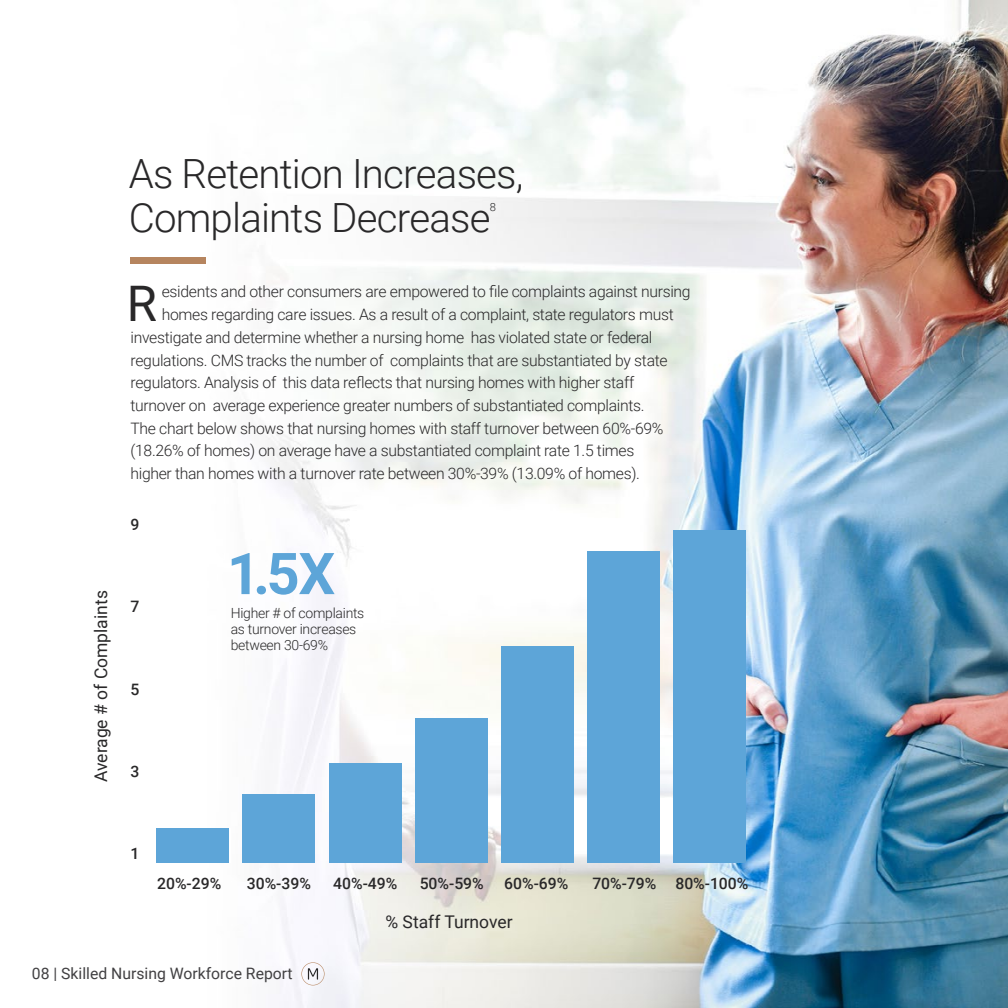
<style>
.page{position:relative;width:1008px;height:1008px;background:#fff}
.page>*{position:absolute;margin:0;border:0;box-sizing:border-box;transform-origin:0 0}
.t1{font:700 57.75px "Roboto";color:#5da5d8}
.t2{font:49px "Roboto";color:#292829}
.t3{font:300 40.25px/43.8px "Roboto";letter-spacing:-.02em;color:#292829}
.t4{font:17.5px "Roboto";color:#292829}
.t5{font:300 15.75px "Roboto";letter-spacing:-.02em;color:#292829}
.t6{font:500 15.75px "Roboto";color:#292829}
.t7{font:15.75px "Roboto";color:#414042}
.t8{font:300 14px/15.8px "Roboto";letter-spacing:-.02em;color:#292829}
.t9{font:300 11.2px "Roboto";color:#292829}
</style>
<div class="page">
<img style="left:242px;top:0;width:766px;height:1008px">
<div style="left:130px;top:257px;width:76px;height:7px;background:#b6855f"></div>
<div style="left:673px;top:531px;width:73px;height:332px;background:#5da5d8"></div>
<div style="left:587px;top:551px;width:73px;height:312px;background:#5da5d8"></div>
<div style="left:501px;top:647px;width:73px;height:216px;background:#5da5d8"></div>
<div style="left:415px;top:718px;width:73px;height:145px;background:#5da5d8"></div>
<div style="left:329px;top:764px;width:73px;height:99px;background:#5da5d8"></div>
<div style="left:243px;top:794px;width:72px;height:69px;background:#5da5d8"></div>
<div style="left:156px;top:828px;width:73px;height:35px;background:#5da5d8"></div>
<svg style="left:301px;top:962px;width:24px;height:23px"></svg>
<h3 class="t3" style="left:129px;top:150px;width:396px">As Retention Increases,<br>Complaints Decrease</h3>
<p class="t9" style="left:490px;top:199px;width:8px">8</p>
<p class="t5" style="left:162px;top:281px;width:530px">esidents and other consumers are empowered to file complaints against nursing</p>
<p class="t5" style="left:162px;top:303px;width:514px">homes regarding care issues. As a result of a complaint, state regulators must</p>
<p class="t5" style="left:131px;top:326px;width:523px">investigate and determine whether a nursing home has violated state or federal</p>
<p class="t5" style="left:131px;top:349px;width:539px">regulations. CMS tracks the number of complaints that are substantiated by state</p>
<p class="t5" style="left:131px;top:372px;width:505px">regulators. Analysis of this data reflects that nursing homes with higher staff</p>
<p class="t5" style="left:131px;top:394px;width:516px">turnover on average experience greater numbers of substantiated complaints.</p>
<p class="t5" style="left:131px;top:417px;width:534px">The chart below shows that nursing homes with staff turnover between 60%-69%</p>
<p class="t5" style="left:131px;top:440px;width:505px">(18.26% of homes) on average have a substantiated complaint rate 1.5 times</p>
<p class="t5" style="left:131px;top:463px;width:511px">higher than homes with a turnover rate between 30%-39% (13.09% of homes).</p>
<h2 class="t2" style="left:127px;top:269px;width:32px">R</h2>
<p class="t6" style="left:130px;top:514px;width:10px">9</p>
<p class="t4" style="left:89px;top:782px;width:193px;rotate:-90deg">Average # of Complaints</p>
<p class="t6" style="left:130px;top:596px;width:10px">7</p>
<p class="t6" style="left:130px;top:678px;width:10px">5</p>
<p class="t6" style="left:130px;top:760px;width:10px">3</p>
<h1 class="t1" style="left:227px;top:533px;width:110px">1.5X</h1>
<p class="t8" style="left:231px;top:605px;width:135px">Higher # of complaints as turnover increases between 30-69%</p>
<p class="t6" style="left:130px;top:843px;width:10px">1</p>
<p class="t6" style="left:157px;top:872px;width:66px">20%-29%</p>
<p class="t6" style="left:247px;top:872px;width:66px">30%-39%</p>
<p class="t6" style="left:333px;top:872px;width:66px">40%-49%</p>
<p class="t6" style="left:420px;top:872px;width:66px">50%-59%</p>
<p class="t6" style="left:504px;top:872px;width:66px">60%-69%</p>
<p class="t6" style="left:592px;top:872px;width:158px">70%-79% 80%-100%</p>
<p class="t4" style="left:386px;top:910px;width:129px">% Staff Turnover</p>
<p class="t7" style="left:32px;top:963px;width:262px">08 | Skilled Nursing Workforce Report</p>
</div>
